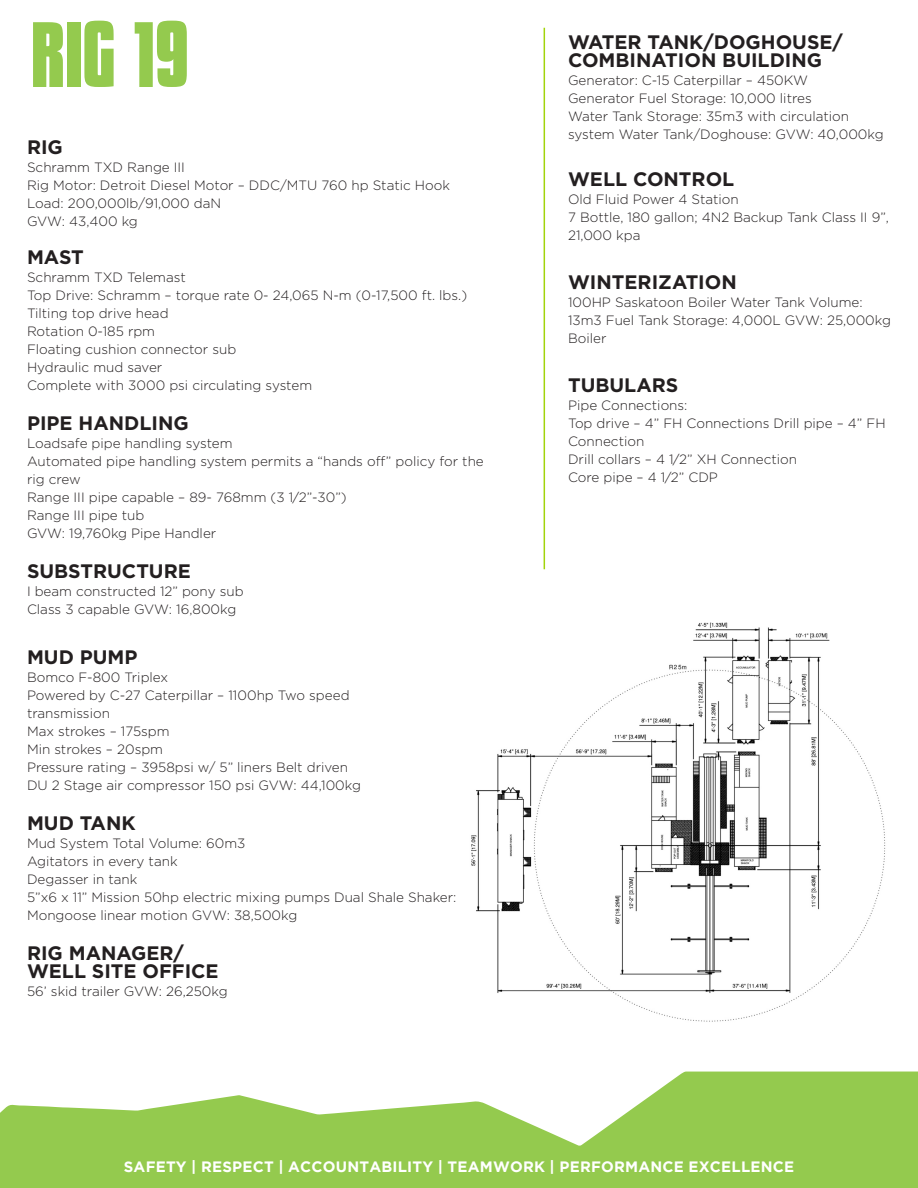
<style>
.page{position:relative;width:918px;height:1188px;background:#fff}
.page>*{position:absolute;margin:0;border:0;box-sizing:border-box;transform-origin:0 0}
.t1{font:700 75px "Predator";color:#94ca4e}
.t2{font:700 19.5px/18px "Gotham";color:#231f20}
.t3{font:700 15px "Gotham";letter-spacing:.015em;color:#fff}
.t4{font:300 13.5px/18px "Gotham";color:#231f20}
</style>
<div class="page">
<svg style="left:0;top:1072px;width:918px;height:116px;fill:#94ca4e"></svg>
<img style="left:471px;top:622px;width:415px;height:400px">
<hr style="left:544px;top:28px;width:1px;height:541px;background:#a2d40a">
<p class="t1" style="left:33px;top:25px;width:159px">RIG 19</p>
<p class="t2" style="left:27px;top:138px;width:37px">RIG</p>
<p class="t4" style="left:27px;top:158px;width:159px">Schramm TXD Range III</p>
<p class="t4" style="left:27px;top:176px;width:425px">Rig Motor: Detroit Diesel Motor – DDC/MTU 760 hp Static Hook<br>Load: 200,000lb/91,000 daN</p>
<p class="t4" style="left:27px;top:212px;width:112px">GVW: 43,400 kg</p>
<p class="t2" style="left:27px;top:247px;width:58px">MAST</p>
<p class="t4" style="left:27px;top:268px;width:160px">Schramm TXD Telemast</p>
<p class="t4" style="left:27px;top:286px;width:442px">Top Drive: Schramm – torque rate 0- 24,065 N-m (0-17,500 ft. lbs.)</p>
<p class="t4" style="left:27px;top:304px;width:143px">Tilting top drive head</p>
<p class="t4" style="left:27px;top:322px;width:130px">Rotation 0-185 rpm</p>
<p class="t4" style="left:27px;top:340px;width:211px">Floating cushion connector sub</p>
<p class="t4" style="left:27px;top:358px;width:137px">Hydraulic mud saver</p>
<p class="t4" style="left:27px;top:376px;width:287px">Complete with 3000 psi circulating system</p>
<p class="t2" style="left:27px;top:413px;width:163px">PIPE HANDLING</p>
<p class="t4" style="left:27px;top:434px;width:207px">Loadsafe pipe handling system</p>
<p class="t4" style="left:27px;top:452px;width:458px">Automated pipe handling system permits a “hands off” policy for the rig crew</p>
<p class="t4" style="left:27px;top:488px;width:321px">Range III pipe capable – 89- 768mm (3 1⁄2”-30”)</p>
<p class="t4" style="left:27px;top:506px;width:119px">Range III pipe tub</p>
<p class="t4" style="left:27px;top:524px;width:191px">GVW: 19,760kg Pipe Handler</p>
<p class="t2" style="left:27px;top:561px;width:165px">SUBSTRUCTURE</p>
<p class="t4" style="left:27px;top:582px;width:218px">I beam constructed 12” pony sub</p>
<p class="t4" style="left:27px;top:600px;width:211px">Class 3 capable GVW: 16,800kg</p>
<p class="t2" style="left:27px;top:647px;width:112px">MUD PUMP</p>
<p class="t4" style="left:27px;top:668px;width:143px">Bomco F-800 Triplex</p>
<p class="t4" style="left:27px;top:686px;width:324px">Powered by C-27 Caterpillar – 1100hp Two speed transmission</p>
<p class="t4" style="left:27px;top:722px;width:144px">Max strokes – 175spm</p>
<p class="t4" style="left:27px;top:740px;width:138px">Min strokes – 20spm</p>
<p class="t4" style="left:27px;top:758px;width:323px">Pressure rating – 3958psi w/ 5” liners Belt driven</p>
<p class="t4" style="left:27px;top:776px;width:336px">DU 2 Stage air compressor 150 psi GVW: 44,100kg</p>
<p class="t2" style="left:27px;top:813px;width:110px">MUD TANK</p>
<p class="t4" style="left:27px;top:834px;width:220px">Mud System Total Volume: 60m3</p>
<p class="t4" style="left:27px;top:852px;width:152px">Agitators in every tank</p>
<p class="t4" style="left:27px;top:870px;width:112px">Degasser in tank</p>
<p class="t4" style="left:27px;top:888px;width:431px">5”x6 x 11” Mission 50hp electric mixing pumps Dual Shale Shaker:<br>Mongoose linear motion GVW: 38,500kg</p>
<p class="t2" style="left:27px;top:944px;width:193px">RIG MANAGER/<br>WELL SITE OFFICE</p>
<p class="t4" style="left:27px;top:982px;width:202px">56’ skid trailer GVW: 26,250kg</p>
<p class="t2" style="left:568px;top:33px;width:276px">WATER TANK/DOGHOUSE/<br>COMBINATION BUILDING</p>
<p class="t4" style="left:568px;top:71px;width:241px">Generator: C-15 Caterpillar – 450KW</p>
<p class="t4" style="left:568px;top:89px;width:245px">Generator Fuel Storage: 10,000 litres</p>
<p class="t4" style="left:568px;top:107px;width:317px">Water Tank Storage: 35m3 with circulation system Water Tank/Doghouse: GVW: 40,000kg</p>
<p class="t2" style="left:568px;top:170px;width:168px">WELL CONTROL</p>
<p class="t4" style="left:568px;top:190px;width:172px">Old Fluid Power 4 Station</p>
<p class="t4" style="left:568px;top:208px;width:322px">7 Bottle, 180 gallon; 4N2 Backup Tank Class II 9”,<br>21,000 kpa</p>
<p class="t2" style="left:568px;top:273px;width:170px">WINTERIZATION</p>
<p class="t4" style="left:568px;top:293px;width:324px">100HP Saskatoon Boiler Water Tank Volume:<br>13m3 Fuel Tank Storage: 4,000L GVW: 25,000kg<br>Boiler</p>
<p class="t2" style="left:568px;top:376px;width:112px">TUBULARS</p>
<p class="t4" style="left:568px;top:396px;width:121px">Pipe Connections:</p>
<p class="t4" style="left:568px;top:414px;width:319px">Top drive – 4” FH Connections Drill pipe – 4” FH<br>Connection</p>
<p class="t4" style="left:568px;top:450px;width:231px">Drill collars – 4 1⁄2” XH Connection<br>Core pipe – 4 1⁄2” CDP</p>
<p class="t3" style="left:124px;top:1158px;width:672px">SAFETY | RESPECT | ACCOUNTABILITY | TEAMWORK | PERFORMANCE EXCELLENCE</p>
</div>
